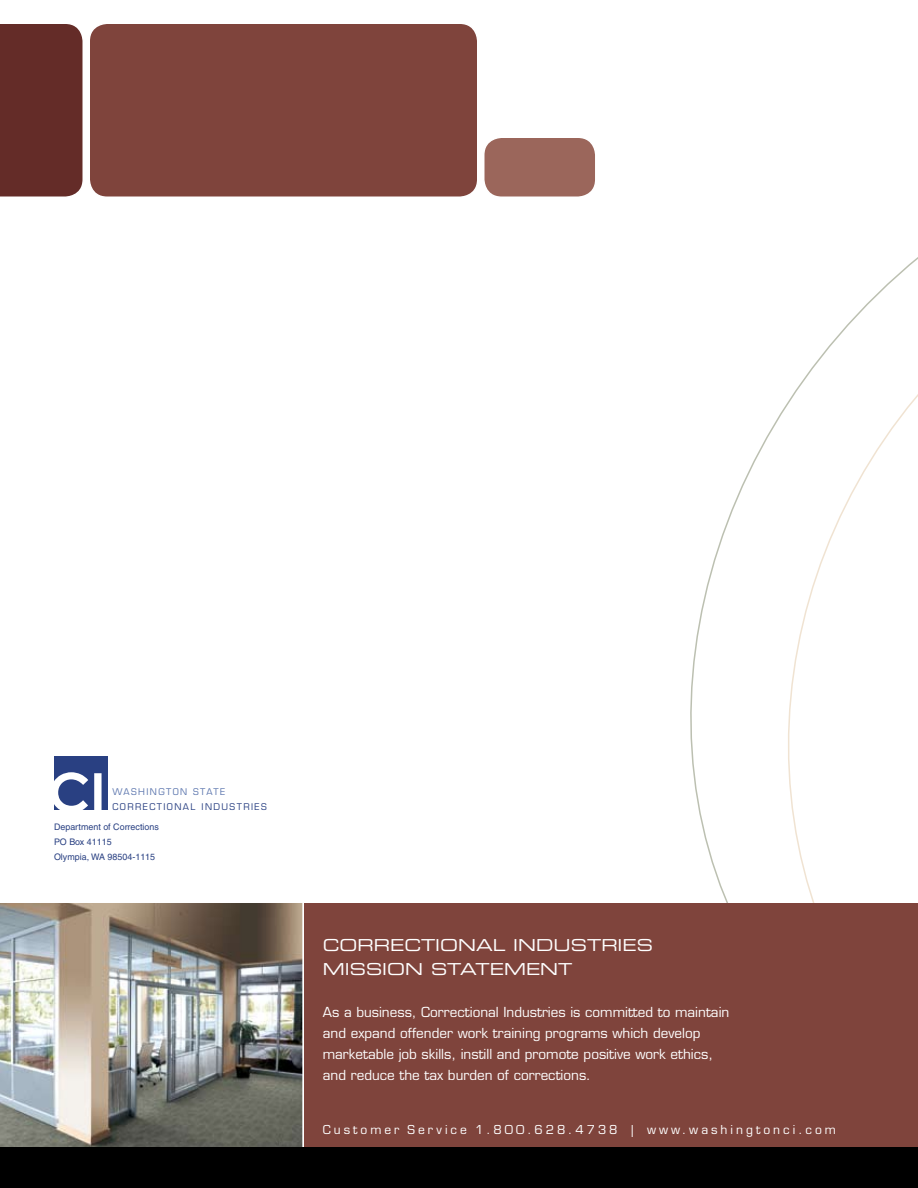
<style>
.page{position:relative;width:918px;height:1188px;background:#fff}
.page>*{position:absolute;margin:0;border:0;box-sizing:border-box;transform-origin:0 0}
.t1{font:16.5px/24px "Eurostile Extended Two";color:#fff}
.t2{font:13.5px/21px "Eurostile";color:#fff}
.t3{font:12px "Eurostile";letter-spacing:.25em;color:#fff}
.t4{font:9px/15px "Helvetica";color:#294082}
.t5{font:9px "Eurostile";letter-spacing:.16em;color:#294082}
.t6{font:9px "Eurostile";letter-spacing:.16em;color:#5c76ae}
</style>
<div class="page">
<svg style="left:690px;top:257px;width:228px;height:646px"></svg>
<div style="left:0;top:24px;width:83px;height:173px;background:#642c28"></div>
<div style="left:89px;top:23px;width:389px;height:174px;background:#7f443c;border-radius:18px"></div>
<div style="left:88px;top:22px;width:390px;height:176px;border:2px solid #fff;border-radius:18px"></div>
<div style="left:484px;top:137px;width:112px;height:60px;background:#9b665b;border-radius:18px"></div>
<div style="left:483px;top:136px;width:114px;height:62px;border:2px solid #fff;border-radius:18px"></div>
<div style="left:304px;top:903px;width:614px;height:285px;background:#7f443c"></div>
<svg style="left:54px;top:756px;width:54px;height:54px"></svg>
<img style="left:0;top:903px;width:303px;height:245px">
<div style="left:0;top:1148px;width:918px;height:40px;background:#000"></div>
<p class="t6" style="left:112px;top:786px;width:114px">WASHINGTON STATE</p>
<p class="t5" style="left:112px;top:801px;width:156px">CORRECTIONAL INDUSTRIES</p>
<p class="t4" style="left:54px;top:820px;width:106px">Department of Corrections<br>PO Box 41115<br>Olympia, WA 98504-1115</p>
<p class="t1" style="left:323px;top:933px;width:332px">CORRECTIONAL INDUSTRIES<br>MISSION STATEMENT</p>
<p class="t2" style="left:323px;top:1002px;width:408px">As a business, Correctional Industries is committed to maintain and expand offender work training programs which develop marketable job skills, instill and promote positive work ethics, and reduce the tax burden of corrections.</p>
<p class="t3" style="left:323px;top:1122px;width:515px">Customer Service 1.800.628.4738 | www.washingtonci.com</p>
</div>
